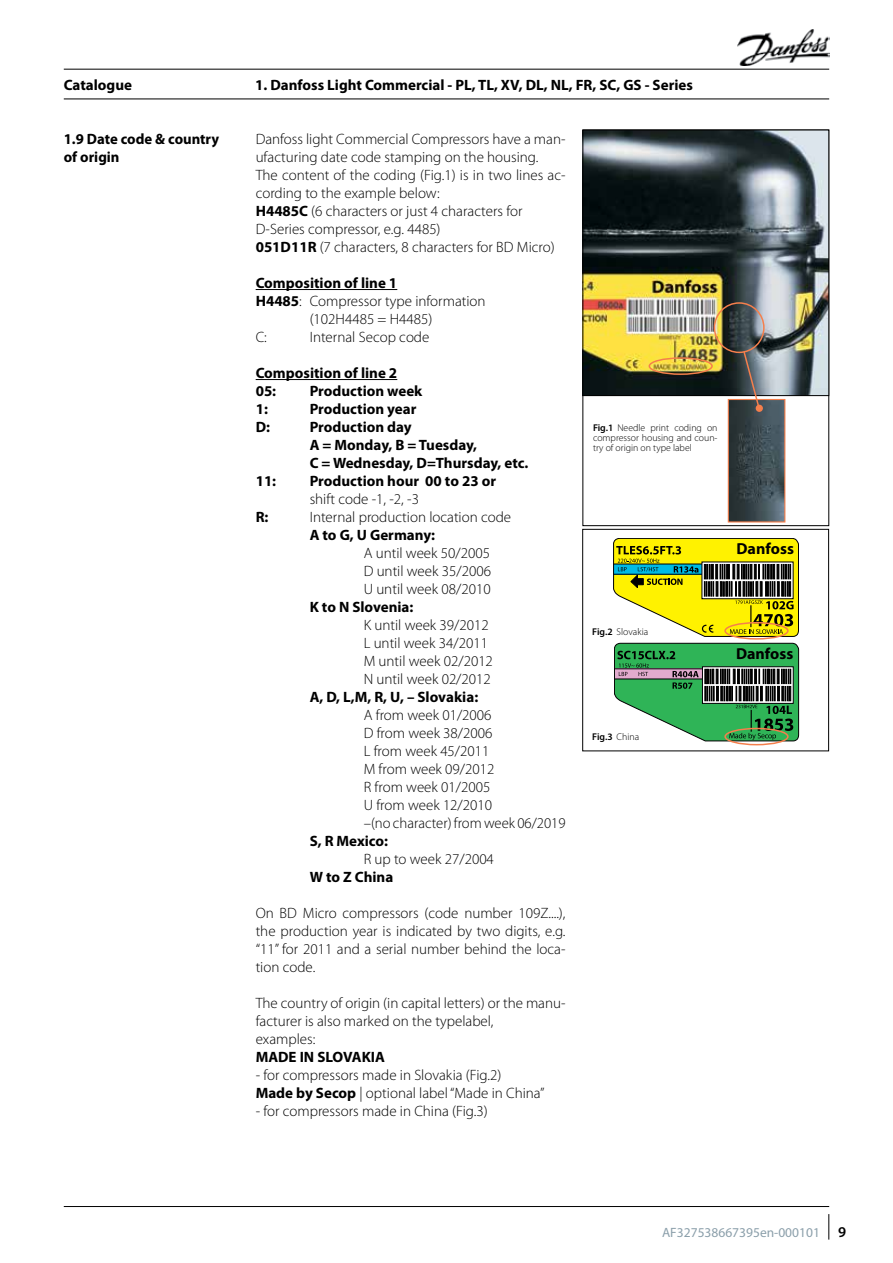
<style>
.page{position:relative;width:893px;height:1263px;background:#fff}
.page>*{position:absolute;margin:0;border:0;box-sizing:border-box;transform-origin:0 0}
.t1{font:700 16.05px "Myriad Pro";color:#000}
.t2{font:700 15.9px "Myriad Pro";color:#000}
.t3{font:300 15px/18px "Myriad Pro";color:#000}
.t4{font:700 15px/18px "Myriad Pro";color:#000}
.t5{font:13.5px "Myriad Pro";color:#8b9faa}
.t6{font:300 9.75px/9.8px "Myriad Pro";color:#000;text-align:justify}
.t7{font:600 9.75px "Myriad Pro";color:#000}
.s1{font-weight:700}
.s2{font-weight:600}
.s3{font-weight:300}
.s4{font-weight:600;font-size:15px;color:#000}
</style>
<div class="page">
<svg style="left:828px;top:1214px;width:1px;height:25px"></svg>
<hr style="left:64px;top:69px;width:765px;height:1px;background:#000">
<hr style="left:64px;top:99px;width:765px;height:1px;background:#000">
<hr style="left:64px;top:1206px;width:765px;height:1px;background:#000">
<img style="left:737px;top:30px;width:92px;height:35px">
<hr style="left:256px;top:289px;width:141px;height:1px;background:#000">
<hr style="left:256px;top:379px;width:141px;height:1px;background:#000">
<img style="left:584px;top:132px;width:243px;height:262px">
<div style="left:582px;top:130px;width:247px;height:266px;border:1px solid #000"></div>
<img style="left:730px;top:401px;width:53px;height:119px">
<div style="left:728px;top:399px;width:57px;height:123px;border:1px solid #f57f4c"></div>
<div style="left:714px;top:302px;width:51px;height:51px;border:2px solid #f57f4c;border-radius:50%"></div>
<div style="left:756px;top:405px;width:7px;height:7px;border:2px solid #f57f4c;border-radius:50%"></div>
<svg style="left:742px;top:350px;width:20px;height:61px"></svg>
<div style="left:649px;top:357px;width:64px;height:18px;border:2px solid #f57f4c;border-radius:50%"></div>
<div style="left:582px;top:529px;width:247px;height:222px;border:1px solid #000"></div>
<svg style="left:613px;top:538px;width:186px;height:99px;background:#bdbc36"></svg>
<svg style="left:614px;top:643px;width:185px;height:98px;background:#529c68"></svg>
<div style="left:724px;top:622px;width:65px;height:18px;border:2px solid #f57f4c;border-radius:50%"></div>
<div style="left:724px;top:728px;width:65px;height:17px;border:2px solid #f57f4c;border-radius:50%"></div>
<p class="t4" style="left:64px;top:76px;width:70px">Catalogue</p>
<p class="t4" style="left:255px;top:76px;width:439px">1. Danfoss Light Commercial - PL, TL, XV, DL, NL, FR, SC, GS - Series</p>
<p class="t4" style="left:64px;top:130px;width:157px">1.9 Date code &amp; country of origin</p>
<p class="t3" style="left:256px;top:130px;width:311px">Danfoss light Commercial Compressors have a man&shy;ufacturing date code stamping on the housing.<br>The content of the coding (Fig.1) is in two lines ac&shy;cording to the example below:<br><span class="s1">H4485C</span> (6 characters or just 4 characters for D-Series compressor, e.g. 4485)<br><span class="s1">051D11R</span> (7 characters, 8 characters for BD Micro)</p>
<p class="t4" style="left:256px;top:274px;width:143px">Composition of line 1</p>
<p class="t3" style="left:256px;top:292px;width:231px"><span class="s1">H4485</span>: Compressor type information</p>
<p class="t3" style="left:310px;top:310px;width:124px">(102H4485 = H4485)</p>
<p class="t3" style="left:256px;top:328px;width:13px">C:</p>
<p class="t3" style="left:310px;top:328px;width:121px">Internal Secop code</p>
<p class="t4" style="left:256px;top:364px;width:143px">Composition of line 2<br>05:</p>
<p class="t4" style="left:310px;top:382px;width:114px">Production week</p>
<p class="t4" style="left:256px;top:400px;width:14px">1:</p>
<p class="t4" style="left:310px;top:400px;width:108px">Production year</p>
<p class="t4" style="left:256px;top:418px;width:16px">D:</p>
<p class="t4" style="left:310px;top:418px;width:220px">Production day<br>A = Monday, B = Tuesday,<br>C = Wednesday, D=Thursday, etc.</p>
<p class="t4" style="left:256px;top:472px;width:22px">11:</p>
<p class="t4" style="left:310px;top:472px;width:188px">Production hour 00 to 23 or</p>
<p class="t3" style="left:310px;top:490px;width:111px">shift code -1, -2, -3</p>
<p class="t4" style="left:256px;top:508px;width:14px">R:</p>
<p class="t3" style="left:310px;top:508px;width:203px">Internal production location code</p>
<p class="t4" style="left:310px;top:526px;width:127px">A to G, U Germany:</p>
<p class="t3" style="left:364px;top:544px;width:129px;text-align:justify">A until week 50/2005<br>D until week 35/2006<br>U until week 08/2010</p>
<p class="t4" style="left:310px;top:598px;width:105px">K to N Slovenia:</p>
<p class="t3" style="left:364px;top:616px;width:131px">K until week 39/2012<br>L until week 34/2011<br>M until week 02/2012<br>N until week 02/2012</p>
<p class="t4" style="left:310px;top:688px;width:170px">A, D, L,M, R, U, – Slovakia:</p>
<p class="t3" style="left:364px;top:706px;width:203px">A from week 01/2006<br>D from week 38/2006<br>L from week 45/2011<br>M from week 09/2012<br>R from week 01/2005<br>U from week 12/2010<br>–(no character) from week 06/2019</p>
<p class="t4" style="left:310px;top:832px;width:80px">S, R Mexico:</p>
<p class="t3" style="left:364px;top:850px;width:132px">R up to week 27/2004</p>
<p class="t4" style="left:310px;top:868px;width:85px">W to Z China</p>
<p class="t3" style="left:256px;top:904px;width:311px;text-align:justify">On BD Micro compressors (code number 109Z....), the production year is indicated by two digits, e.g. “11” for 2011 and a serial number behind the loca&shy;tion code.</p>
<p class="t3" style="left:256px;top:994px;width:311px">The country of origin (in capital letters) or the manu&shy;facturer is also marked on the typelabel,<br>examples:</p>
<p class="t4" style="left:256px;top:1048px;width:131px">MADE IN SLOVAKIA</p>
<p class="t3" style="left:256px;top:1066px;width:290px">- for compressors made in Slovakia (Fig.2)<br><span class="s1">Made by Secop</span> | optional label “Made in China”</p>
<p class="t3" style="left:256px;top:1102px;width:233px">- for compressors made in China (Fig.3)</p>
<p class="t6" style="left:593px;top:423px;width:126px"><span class="s2">Fig.1</span> Needle print coding on compressor housing and coun&shy;try of origin on type label</p>
<p class="t6" style="left:592px;top:627px;width:57px"><span class="s2">Fig.2</span> Slovakia</p>
<p class="t7" style="left:592px;top:731px;width:48px">Fig.3 <span class="s3">China</span></p>
<p class="t1" style="left:736px;top:538px;width:59px">Danfoss</p>
<p class="t2" style="left:736px;top:643px;width:59px">Danfoss</p>
<p class="t5" style="left:662px;top:1224px;width:186px">AF327538667395en-000101 <span class="s4">9</span></p>
</div>
